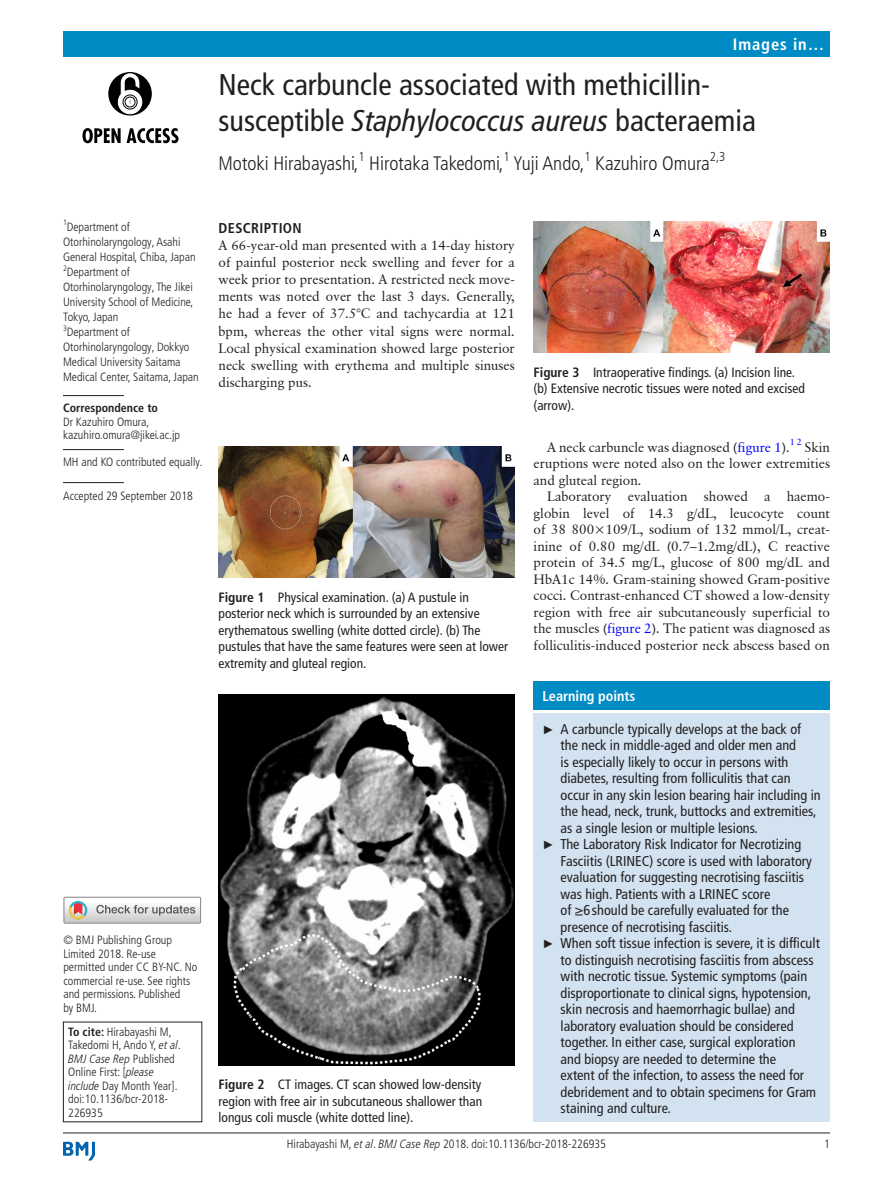
<style>
.page{position:relative;width:893px;height:1191px;background:#fff}
.page>*{position:absolute;margin:0;border:0;box-sizing:border-box;transform-origin:0 0}
.t1{font:condensed 30px/36px "Frutiger LT Pro";color:#231f20}
.t2{font:300 condensed 19.5px "Frutiger LT Pro";color:#231f20}
.t3{font:700 condensed 16.5px "Frutiger LT Std";letter-spacing:.055em;color:#fff}
.t4{font:condensed 14.25px "Frutiger LT Pro";color:#231f20}
.t5{font:700 condensed 14.25px "Frutiger LT Pro";color:#fff}
.t6{font:700 condensed 14.25px "Frutiger LT Pro";letter-spacing:.025em;color:#231f20}
.t7{font:13.5px/16.5px "Classical Garamond BT";color:#231f20;text-align:justify}
.t8{font:condensed 13.5px/16.5px "Frutiger LT Pro";color:#231f20}
.t9{font:300 condensed 12px/13.5px "Frutiger LT Pro";color:#231f20}
.t10{font:700 condensed 12px "Frutiger LT Pro";color:#231f20}
.s1{font-style:italic}
.s2{font-weight:700}
.s3{color:#00f}
.s4{font-family:"Arial";font-stretch:normal;font-size:12px}
</style>
<div class="page">
<hr style="left:63px;top:1132px;width:767px;height:1px;background:#231f20">
<svg style="left:63px;top:1141px;width:32px;height:19px"></svg>
<div style="left:63px;top:31px;width:767px;height:25px;background:#008bc5"></div>
<hr style="left:63px;top:395px;width:61px;height:1px;background:#231f20">
<hr style="left:63px;top:449px;width:61px;height:1px;background:#231f20">
<hr style="left:63px;top:482px;width:61px;height:1px;background:#231f20">
<div style="left:63px;top:896px;width:138px;height:27px;border:1px solid #969090"></div>
<svg style="left:64px;top:897px;width:137px;height:26px"></svg>
<img style="left:219px;top:447px;width:296px;height:131px">
<img style="left:219px;top:695px;width:296px;height:370px">
<img style="left:534px;top:222px;width:296px;height:131px">
<div style="left:534px;top:681px;width:296px;height:28px;background:#008bc5"></div>
<div style="left:534px;top:714px;width:296px;height:408px;background:#d2e2f0"></div>
<div style="left:108px;top:72px;width:44px;height:43px;background:#000;border-radius:50%"></div>
<svg style="left:118px;top:73px;width:24px;height:41px"></svg>
<div style="left:123px;top:95px;width:15px;height:14px;border:1px solid #000;border-radius:50%"></div>
<div style="left:125px;top:97px;width:10px;height:10px;border:1px solid #000;border-radius:50%"></div>
<svg style="left:82px;top:128px;width:39px;height:15px"></svg>
<svg style="left:127px;top:128px;width:51px;height:15px"></svg>
<p class="t3" style="left:733px;top:34px;width:93px">Images in…</p>
<h1 class="t1" style="left:219px;top:66px;width:539px">Neck carbuncle associated with methicillin&shy;susceptible <span class="s1">Staphylococcus aureus</span> bacteraemia</h1>
<h2 class="t2" style="left:219px;top:152px;width:508px">Motoki Hirabayashi,<sup>1</sup> Hirotaka Takedomi,<sup>1</sup> Yuji Ando,<sup>1</sup> Kazuhiro Omura<sup>2,3</sup></h2>
<p class="t9" style="left:63px;top:219px;width:137px;line-height:15px"><sup>1</sup>Department of<br>Otorhinolaryngology, Asahi<br>General Hospital, Chiba, Japan<br><sup>2</sup>Department of<br>Otorhinolaryngology, The Jikei<br>University School of Medicine,<br>Tokyo, Japan<br><sup>3</sup>Department of<br>Otorhinolaryngology, Dokkyo<br>Medical University Saitama<br>Medical Center, Saitama, Japan</p>
<p class="t10" style="left:63px;top:401px;width:97px">Correspondence to</p>
<p class="t9" style="left:63px;top:415px;width:118px">Dr Kazuhiro Omura, kazuhiro.omura@jikei.ac.jp</p>
<p class="t9" style="left:63px;top:456px;width:141px">MH and KO contributed equally.</p>
<p class="t9" style="left:63px;top:489px;width:131px">Accepted 29 September 2018</p>
<p class="t9" style="left:63px;top:933px;width:136px">© BMJ Publishing Group<br>Limited 2018. Re-use permitted under CC BY-NC. No commercial re-use. See rights and permissions. Published<br>by BMJ.</p>
<p class="t9" style="left:68px;top:1025px;width:114px"><span class="s2">To cite:</span> Hirabayashi M,<br>Takedomi H, Ando Y, <span class="s1">et al</span>.<br><span class="s1">BMJ Case Rep</span> Published<br>Online First: [<span class="s1">please include</span> Day Month Year]. doi:10.1136/bcr-2018-<br>226935</p>
<p class="t6" style="left:219px;top:219px;width:85px">Description</p>
<p class="t7" style="left:219px;top:236px;width:298px;line-height:17.1px">A 66-year-old man presented with a 14-day history of painful posterior neck swelling and fever for a week prior to presentation. A restricted neck move&shy;ments was noted over the last 3 days. Generally, he had a fever of 37.5°C and tachycardia at 121 bpm, whereas the other vital signs were normal.<br>Local physical examination showed large posterior neck swelling with erythema and multiple sinuses discharging pus.</p>
<p class="t8" style="left:219px;top:589px;width:291px"><span class="s2">Figure 1</span> Physical examination. (a) A pustule in posterior neck which is surrounded by an extensive erythematous swelling (white dotted circle). (b) The pustules that have the same features were seen at lower extremity and gluteal region.</p>
<p class="t8" style="left:219px;top:1076px;width:265px;text-align:justify"><span class="s2">Figure 2</span> CT images. CT scan showed low-density region with free air in subcutaneous shallower than longus coli muscle (white dotted line).</p>
<p class="t8" style="left:534px;top:364px;width:273px"><span class="s2">Figure 3</span> Intraoperative findings. (a) Incision line. (b) Extensive necrotic tissues were noted and excised (arrow).</p>
<p class="t7" style="left:534px;top:438px;width:298px;text-indent:13px">A neck carbuncle was diagnosed (<span class="s3">figure 1</span>).<sup>1</sup> <sup>2</sup> Skin eruptions were noted also on the lower extremities and gluteal region.</p>
<p class="t7" style="left:534px;top:488px;width:298px;text-indent:14px">Laboratory evaluation showed a haemo&shy;globin level of 14.3 g/dL, leucocyte count of 38 800×109/L, sodium of 132 mmol/L, creat&shy;inine of 0.80 mg/dL (0.7–1.2mg/dL), C reactive protein of 34.5 mg/L, glucose of 800 mg/dL and HbA1c 14%. Gram-staining showed Gram-positive cocci. Contrast-enhanced CT showed a low-density region with free air subcutaneously superficial to the muscles (<span class="s3">figure 2</span>). The patient was diagnosed as folliculitis-induced posterior neck abscess based on</p>
<p class="t5" style="left:543px;top:687px;width:94px">Learning points</p>
<p class="t4" style="left:543px;top:720px;width:260px"><span class="s4">►</span> A carbuncle typically develops at the back of</p>
<p class="t4" style="left:561px;top:737px;width:237px">the neck in middle-aged and older men and</p>
<p class="t4" style="left:561px;top:753px;width:229px">is especially likely to occur in persons with</p>
<p class="t4" style="left:561px;top:770px;width:231px">diabetes, resulting from folliculitis that can</p>
<p class="t4" style="left:561px;top:786px;width:262px">occur in any skin lesion bearing hair including in</p>
<p class="t4" style="left:561px;top:803px;width:257px">the head, neck, trunk, buttocks and extremities,</p>
<p class="t4" style="left:561px;top:819px;width:199px">as a single lesion or multiple lesions.</p>
<p class="t4" style="left:543px;top:836px;width:260px"><span class="s4">►</span> The Laboratory Risk Indicator for Necrotizing</p>
<p class="t4" style="left:561px;top:852px;width:253px">Fasciitis (LRINEC) score is used with laboratory</p>
<p class="t4" style="left:561px;top:869px;width:245px">evaluation for suggesting necrotising fasciitis</p>
<p class="t4" style="left:561px;top:885px;width:211px">was high. Patients with a LRINEC score</p>
<p class="t4" style="left:561px;top:902px;width:230px">of ≥6 should be carefully evaluated for the</p>
<p class="t4" style="left:561px;top:918px;width:173px">presence of necrotising fasciitis.</p>
<p class="t4" style="left:543px;top:935px;width:279px"><span class="s4">►</span> When soft tissue infection is severe, it is difficult</p>
<p class="t4" style="left:561px;top:951px;width:254px">to distinguish necrotising fasciitis from abscess</p>
<p class="t4" style="left:561px;top:968px;width:248px">with necrotic tissue. Systemic symptoms (pain</p>
<p class="t4" style="left:561px;top:984px;width:252px">disproportionate to clinical signs, hypotension,</p>
<p class="t4" style="left:561px;top:1001px;width:236px">skin necrosis and haemorrhagic bullae) and</p>
<p class="t4" style="left:561px;top:1017px;width:234px">laboratory evaluation should be considered</p>
<p class="t4" style="left:561px;top:1034px;width:237px">together. In either case, surgical exploration</p>
<p class="t4" style="left:561px;top:1050px;width:217px">and biopsy are needed to determine the</p>
<p class="t4" style="left:561px;top:1067px;width:245px">extent of the infection, to assess the need for</p>
<p class="t4" style="left:561px;top:1083px;width:257px">debridement and to obtain specimens for Gram</p>
<p class="t4" style="left:561px;top:1100px;width:112px">staining and culture.</p>
<p class="t9" style="left:287px;top:1136px;width:321px">Hirabayashi M, <span class="s1">et al</span>. <span class="s1">BMJ Case Rep</span> 2018. doi:10.1136/bcr-2018-226935</p>
<p class="t9" style="left:824px;top:1136px;width:7px">1</p>
</div>
